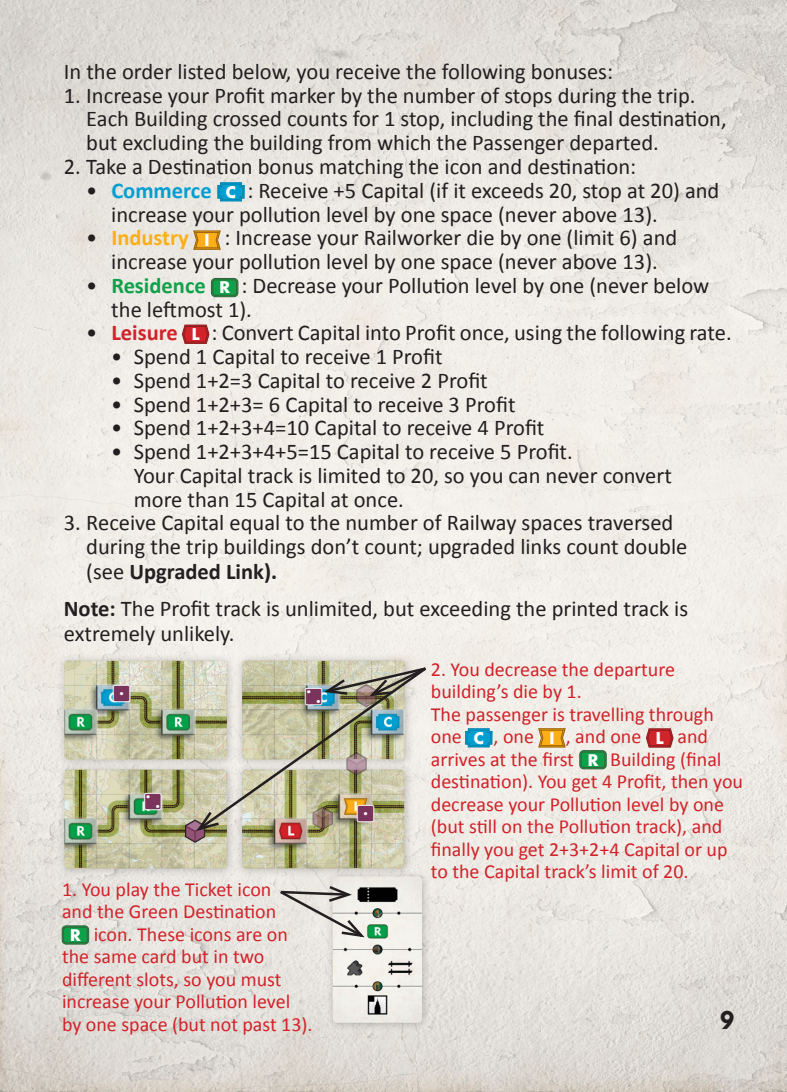
<style>
.page{position:relative;width:787px;height:1092px;background:#fff}
.page>*{position:absolute;margin:0;border:0;box-sizing:border-box;transform-origin:0 0}
.t1{font:25px "Geometric 415 BT Black A";color:#231f20}
.t2{font:22.5px/23.8px "Calibri";color:#231f20}
.t3{font:700 22.5px "Calibri";color:#231f20}
.t4{font:700 22.5px "Calibri";color:#0fa14a}
.t5{font:700 22.5px "Calibri";color:#009fd1}
.t6{font:700 22.5px "Calibri";color:#faaf18}
.t7{font:700 22.5px "Calibri";color:#d1232a}
.t8{font:20px/22.5px "Calibri";color:#d1232a}
.t9{font:18.25px "Dice";color:#fff}
.t10{font:700 15.75px "Futura Std";color:#fff}
.s1{font-weight:400;color:#231f20}
.s2{font-weight:400}
.s3{font-weight:700}
</style>
<div class="page">
<img style="left:0;top:0;width:787px;height:1091px">
<svg style="left:537px;top:727px;width:29px;height:21px"></svg>
<svg style="left:645px;top:721px;width:29px;height:33px"></svg>
<svg style="left:464px;top:574px;width:29px;height:327px"></svg>
<div style="left:579px;top:750px;width:27px;height:18px;background:#0fa14a;border-radius:4px"></div>
<div style="left:579px;top:750px;width:27px;height:19px;border:1px solid #33663a;border-radius:4px"></div>
<div style="left:581px;top:751px;width:24px;height:16px;border:1px solid #33663a;border-radius:3px"></div>
<div style="left:62px;top:925px;width:27px;height:19px;background:#0fa14a;border-radius:4px"></div>
<div style="left:62px;top:925px;width:27px;height:19px;border:1px solid #33663a;border-radius:4px"></div>
<div style="left:63px;top:927px;width:24px;height:15px;border:1px solid #33663a;border-radius:3px"></div>
<svg style="left:181px;top:28px;width:64px;height:327px"></svg>
<div style="left:211px;top:278px;width:27px;height:19px;background:#0fa14a;border-radius:4px"></div>
<div style="left:211px;top:278px;width:27px;height:19px;border:1px solid #33663a;border-radius:4px"></div>
<div style="left:213px;top:280px;width:24px;height:15px;border:1px solid #33663a;border-radius:3px"></div>
<div style="left:234px;top:653px;width:180px;height:116px;background:#eae6e1"></div>
<img style="left:242px;top:660px;width:163px;height:5px">
<div style="left:234px;top:761px;width:180px;height:117px;background:#231f20;opacity:.25"></div>
<img style="left:242px;top:832px;width:163px;height:36px">
<div style="left:57px;top:653px;width:179px;height:116px;background:#231f20;opacity:.25"></div>
<img style="left:64px;top:660px;width:163px;height:99px">
<div style="left:57px;top:761px;width:179px;height:117px;background:#231f20;opacity:.25"></div>
<img style="left:64px;top:769px;width:163px;height:99px">
<div style="left:326px;top:869px;width:104px;height:161px;background:#231f20;opacity:.25"></div>
<img style="left:333px;top:876px;width:89px;height:146px">
<svg style="left:277px;top:883px;width:91px;height:56px"></svg>
<img style="left:196px;top:665px;width:233px;height:167px">
<svg style="left:184px;top:809px;width:37px;height:34px"></svg>
<div style="left:113px;top:685px;width:17px;height:16px;background:#7a345c;border-radius:2px"></div>
<div style="left:357px;top:805px;width:17px;height:16px;background:#7a345c;border-radius:2px"></div>
<div style="left:306px;top:688px;width:16px;height:17px;background:#7a345c;border-radius:2px"></div>
<div style="left:145px;top:792px;width:16px;height:17px;background:#7a345c;border-radius:2px"></div>
<svg style="left:312px;top:806px;width:21px;height:24px"></svg>
<p class="t2" style="left:64px;top:58px;width:551px">In the order listed below, you receive the following bonuses:</p>
<p class="t2" style="left:64px;top:82px;width:633px">1. Increase your Profit marker by the number of stops during the trip.</p>
<p class="t2" style="left:86px;top:106px;width:642px">Each Building crossed counts for 1 stop, including the final destination, but excluding the building from which the Passenger departed.</p>
<p class="t2" style="left:64px;top:153px;width:574px">2. Take a Destination bonus matching the icon and destination:</p>
<p class="t5" style="left:86px;top:176px;width:127px"><span class="s1">•</span> Commerce</p>
<p class="t2" style="left:111px;top:177px;width:609px;text-indent:136px">: Receive +5 Capital (if it exceeds 20, stop at 20) and increase your pollution level by one space (never above 13).</p>
<p class="t6" style="left:86px;top:224px;width:104px"><span class="s1">•</span> Industry</p>
<p class="t10" style="left:226px;top:181px;width:12px">C</p>
<p class="t2" style="left:111px;top:225px;width:567px;text-indent:113px">: Increase your Railworker die by one (limit 6) and increase your pollution level by one space (never above 13).</p>
<p class="t4" style="left:86px;top:271px;width:121px"><span class="s1">•</span> Residence</p>
<p class="t10" style="left:204px;top:229px;width:7px">I</p>
<p class="t2" style="left:111px;top:272px;width:599px;text-indent:130px">: Decrease your Pollution level by one (never below the leftmost 1).</p>
<p class="t7" style="left:86px;top:319px;width:93px"><span class="s1">•</span> Leisure</p>
<p class="t2" style="left:211px;top:320px;width:521px">: Convert Capital into Profit once, using the following rate.</p>
<p class="t2" style="left:111px;top:343px;width:333px">• Spend 1 Capital to receive 1 Profit</p>
<p class="t2" style="left:111px;top:367px;width:378px">• Spend 1+2=3 Capital to receive 2 Profit</p>
<p class="t2" style="left:111px;top:391px;width:406px">• Spend 1+2+3= 6 Capital to receive 3 Profit</p>
<p class="t2" style="left:111px;top:415px;width:434px">• Spend 1+2+3+4=10 Capital to receive 4 Profit</p>
<p class="t2" style="left:111px;top:438px;width:463px">• Spend 1+2+3+4+5=15 Capital to receive 5 Profit.</p>
<p class="t2" style="left:134px;top:462px;width:539px">Your Capital track is limited to 20, so you can never convert</p>
<p class="t2" style="left:134px;top:486px;width:271px">more than 15 Capital at once.</p>
<p class="t2" style="left:86px;top:510px;width:602px;text-indent:-23px">3. Receive Capital equal to the number of Railway spaces traversed during the trip buildings don’t count; upgraded links count double</p>
<p class="t3" style="left:86px;top:557px;width:192px"><span class="s2">(see</span> Upgraded Link).</p>
<p class="t2" style="left:64px;top:594px;width:626px;line-height:25px"><span class="s3">Note:</span> The Profit track is unlimited, but exceeding the printed track is extremely unlikely.</p>
<p class="t10" style="left:219px;top:277px;width:12px">R</p>
<p class="t10" style="left:192px;top:323px;width:9px">L</p>
<p class="t9" style="left:112px;top:684px;width:20px">1</p>
<p class="t9" style="left:304px;top:688px;width:20px">2</p>
<p class="t9" style="left:144px;top:792px;width:20px">2</p>
<p class="t8" style="left:62px;top:876px;width:211px">1. You play the Ticket icon</p>
<p class="t8" style="left:62px;top:899px;width:216px">and the Green Destination</p>
<p class="t8" style="left:62px;top:921px;width:230px;text-indent:32px">icon. These icons are on the same card but in two different slots, so you must increase your Pollution level</p>
<p class="t8" style="left:62px;top:1011px;width:252px">by one space (but not past 13).</p>
<p class="t10" style="left:70px;top:924px;width:12px">R</p>
<p class="t9" style="left:356px;top:804px;width:20px">1</p>
<p class="t8" style="left:431px;top:657px;width:246px">2. You decrease the departure building’s die by 1.</p>
<p class="t8" style="left:431px;top:702px;width:284px">The passenger is travelling through one</p>
<p class="t8" style="left:493px;top:724px;width:42px">, one</p>
<p class="t8" style="left:565px;top:724px;width:77px">, and one</p>
<p class="t8" style="left:677px;top:724px;width:32px">and</p>
<p class="t8" style="left:431px;top:747px;width:145px">arrives at the first</p>
<p class="t10" style="left:473px;top:727px;width:12px">C</p>
<p class="t10" style="left:549px;top:727px;width:7px">I</p>
<p class="t10" style="left:656px;top:727px;width:9px">L</p>
<p class="t10" style="left:587px;top:749px;width:12px">R</p>
<p class="t8" style="left:431px;top:747px;width:314px;text-indent:179px">Building (final destination). You get 4 Profit, then you decrease your Pollution level by one (but still on the Pollution track), and finally you get 2+3+2+4 Capital or up to the Capital track’s limit of 20.</p>
<p class="t1" style="left:720px;top:1004px;width:16px">9</p>
</div>
